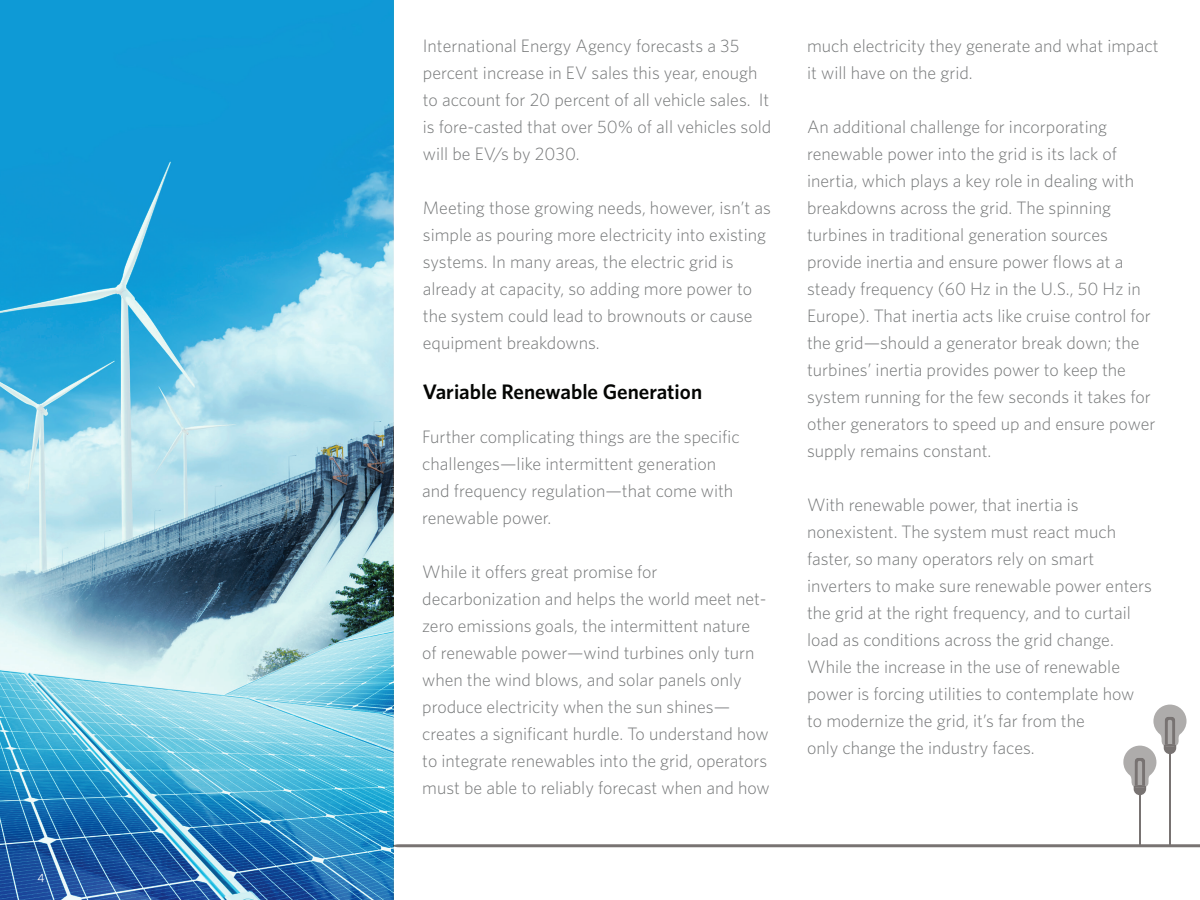
<style>
.page{position:relative;width:1200px;height:900px;background:#fff}
.page>*{position:absolute;margin:0;border:0;box-sizing:border-box;transform-origin:0 0}
.t1{font:600 21px "Whitney";color:#040503}
.t2{font:300 18px/27px "Whitney";color:#757778}
.t3{font:12px "Whitney";color:#fff}
</style>
<div class="page">
<svg style="left:393px;top:844px;width:807px;height:3px;background:#837f7e"></svg>
<svg style="left:0;top:0;width:393px;height:900px;background:#58add1"></svg>
<hr style="left:1169px;top:753px;width:2px;height:93px;background:#787372">
<hr style="left:1139px;top:794px;width:2px;height:52px;background:#787372">
<svg style="left:1123px;top:705px;width:64px;height:90px"></svg>
<p class="t3" style="left:38px;top:871px;width:9px">4</p>
<p class="t2" style="left:423px;top:32px;width:350px">International Energy Agency forecasts a 35 percent increase in EV sales this year, enough to account for 20 percent of all vehicle sales. It is fore-casted that over 50% of all vehicles sold will be EV/s by 2030.</p>
<p class="t2" style="left:423px;top:194px;width:350px">Meeting those growing needs, however, isn’t as simple as pouring more electricity into existing systems. In many areas, the electric grid is already at capacity, so adding more power to the system could lead to brownouts or cause equipment breakdowns.</p>
<p class="t1" style="left:423px;top:379px;width:281px">Variable Renewable Generation</p>
<p class="t2" style="left:422px;top:423px;width:319px">Further complicating things are the specific challenges—like intermittent generation and frequency regulation—that come with renewable power.</p>
<p class="t2" style="left:422px;top:558px;width:349px">While it offers great promise for decarbonization and helps the world meet net&shy;zero emissions goals, the intermittent nature<br>of renewable power—wind turbines only turn when the wind blows, and solar panels only produce electricity when the sun shines— creates a significant hurdle. To understand how to integrate renewables into the grid, operators must be able to reliably forecast when and how</p>
<p class="t2" style="left:807px;top:32px;width:353px">much electricity they generate and what impact it will have on the grid.</p>
<p class="t2" style="left:807px;top:113px;width:350px">An additional challenge for incorporating renewable power into the grid is its lack of inertia, which plays a key role in dealing with breakdowns across the grid. The spinning turbines in traditional generation sources provide inertia and ensure power flows at a steady frequency (60 Hz in the U.S., 50 Hz in Europe). That inertia acts like cruise control for the grid—should a generator break down; the turbines’ inertia provides power to keep the system running for the few seconds it takes for other generators to speed up and ensure power supply remains constant.</p>
<p class="t2" style="left:807px;top:491px;width:346px">With renewable power, that inertia is nonexistent. The system must react much faster, so many operators rely on smart inverters to make sure renewable power enters the grid at the right frequency, and to curtail load as conditions across the grid change.<br>While the increase in the use of renewable power is forcing utilities to contemplate how to modernize the grid, it’s far from the<br>only change the industry faces.</p>
</div>
